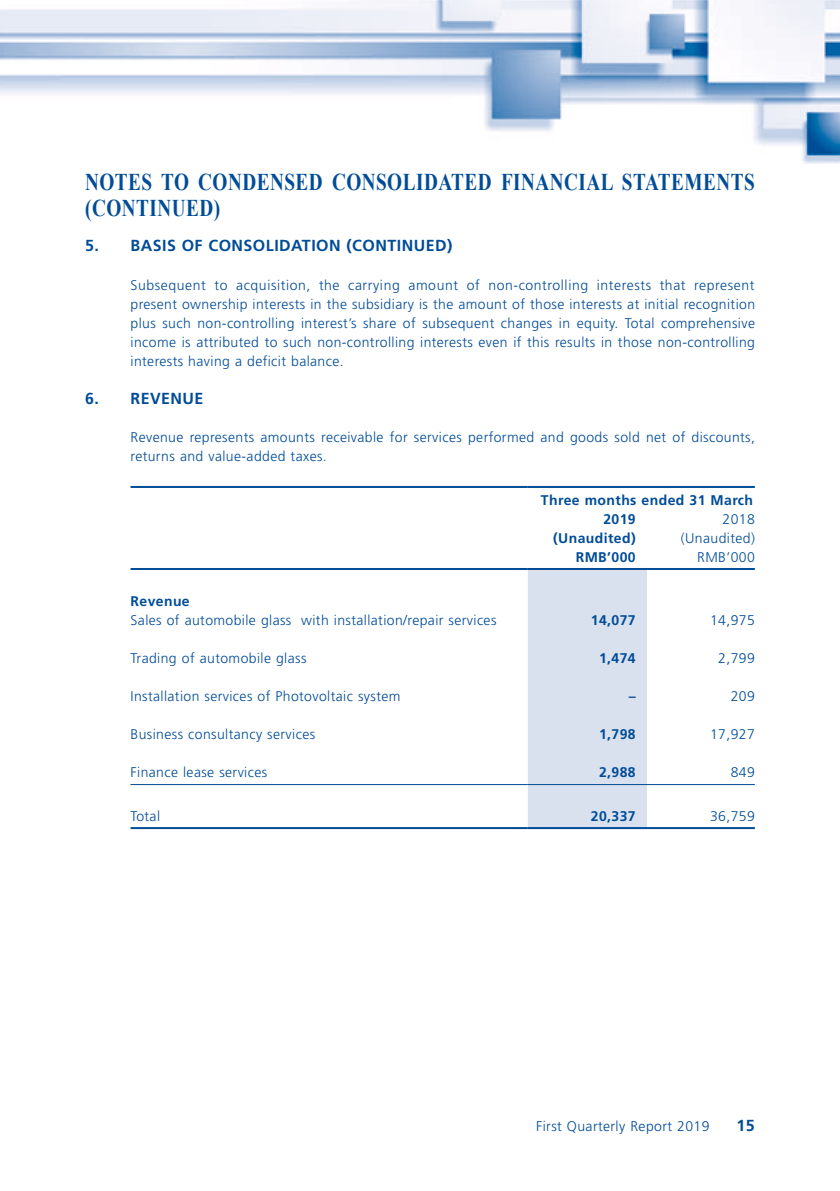
<style>
.page{position:relative;width:840px;height:1191px;background:#fff}
.page>*{position:absolute;margin:0;border:0;box-sizing:border-box;transform-origin:0 0}
.t1{font:700 24px/26px "Times New Roman";letter-spacing:.025em;color:#004c97;scale:.8 1}
.t2{font:700 16px "Frutiger LT Std";letter-spacing:.03em;color:#004c97}
.t3{font:300 14px/19px "Frutiger LT Std";letter-spacing:.03em;color:#004c97;text-align:justify}
.t4{font:700 14px/19px "Frutiger LT Std";letter-spacing:.03em;color:#004c97}
</style>
<div class="page">
<img style="left:0;top:0;width:839px;height:163px">
<div style="left:527px;top:570px;width:119px;height:257px;background:#d9e1ef"></div>
<hr style="left:130px;top:486px;width:397px;height:2px;background:#004c97">
<hr style="left:527px;top:486px;width:227px;height:2px;background:#004c97">
<hr style="left:130px;top:568px;width:397px;height:2px;background:#004c97">
<hr style="left:527px;top:568px;width:119px;height:2px;background:#004c97">
<hr style="left:646px;top:568px;width:108px;height:2px;background:#004c97">
<hr style="left:130px;top:784px;width:397px;height:1px;background:#004c97">
<hr style="left:527px;top:784px;width:119px;height:1px;background:#004c97">
<hr style="left:646px;top:784px;width:108px;height:1px;background:#004c97">
<hr style="left:130px;top:827px;width:397px;height:2px;background:#004c97">
<hr style="left:527px;top:827px;width:119px;height:2px;background:#004c97">
<hr style="left:646px;top:827px;width:108px;height:2px;background:#004c97">
<h1 class="t1" style="left:85px;top:168px;width:838px">NOTES TO CONDENSED CONSOLIDATED FINANCIAL STATEMENTS (CONTINUED)</h1>
<p class="t2" style="left:85px;top:236px;width:289px">5. BASIS OF CONSOLIDATION (Continued</p>
<p class="t2" style="left:447px;top:236px;width:7px">)</p>
<p class="t3" style="left:130px;top:275px;width:625px">Subsequent to acquisition, the carrying amount of non-controlling interests that represent present ownership interests in the subsidiary is the amount of those interests at initial recognition plus such non-controlling interest’s share of subsequent changes in equity. Total comprehensive income is attributed to such non-controlling interests even if this results in those non-controlling interests having a deficit balance.</p>
<p class="t2" style="left:85px;top:388px;width:120px">6. REVENUE</p>
<p class="t3" style="left:130px;top:427px;width:625px">Revenue represents amounts receivable for services performed and goods sold net of discounts, returns and value-added taxes.</p>
<p class="t4" style="left:603px;top:490px;width:151px;text-indent:-62px">Three months ended 31 March<br>2019</p>
<p class="t3" style="left:722px;top:509px;width:34px">2018</p>
<p class="t4" style="left:553px;top:528px;width:84px">(Unaudited)</p>
<p class="t3" style="left:680px;top:528px;width:75px">(Unaudited)</p>
<p class="t4" style="left:575px;top:547px;width:61px">RMB’000</p>
<p class="t3" style="left:696px;top:547px;width:59px">RMB’000</p>
<p class="t4" style="left:130px;top:591px;width:61px">Revenue</p>
<p class="t3" style="left:130px;top:610px;width:367px">Sales of automobile glass with installation/repair services</p>
<p class="t4" style="left:590px;top:610px;width:46px">14,077</p>
<p class="t3" style="left:709px;top:610px;width:46px">14,975</p>
<p class="t3" style="left:130px;top:648px;width:177px">Trading of automobile glass</p>
<p class="t4" style="left:598px;top:648px;width:38px">1,474</p>
<p class="t3" style="left:717px;top:648px;width:38px">2,799</p>
<p class="t3" style="left:130px;top:686px;width:271px">Installation services of Photovoltaic system</p>
<p class="t4" style="left:628px;top:686px;width:8px">–</p>
<p class="t3" style="left:730px;top:686px;width:26px">209</p>
<p class="t3" style="left:130px;top:724px;width:186px">Business consultancy services</p>
<p class="t4" style="left:598px;top:724px;width:38px">1,798</p>
<p class="t3" style="left:709px;top:724px;width:46px">17,927</p>
<p class="t3" style="left:130px;top:762px;width:138px">Finance lease services</p>
<p class="t4" style="left:598px;top:762px;width:38px">2,988</p>
<p class="t3" style="left:730px;top:762px;width:26px">849</p>
<p class="t3" style="left:130px;top:806px;width:31px">Total</p>
<p class="t4" style="left:590px;top:806px;width:46px">20,337</p>
<p class="t3" style="left:709px;top:806px;width:46px">36,759</p>
<p class="t3" style="left:536px;top:1117px;width:175px">First Quarterly Report 2019</p>
<p class="t2" style="left:736px;top:1115px;width:20px">15</p>
</div>
